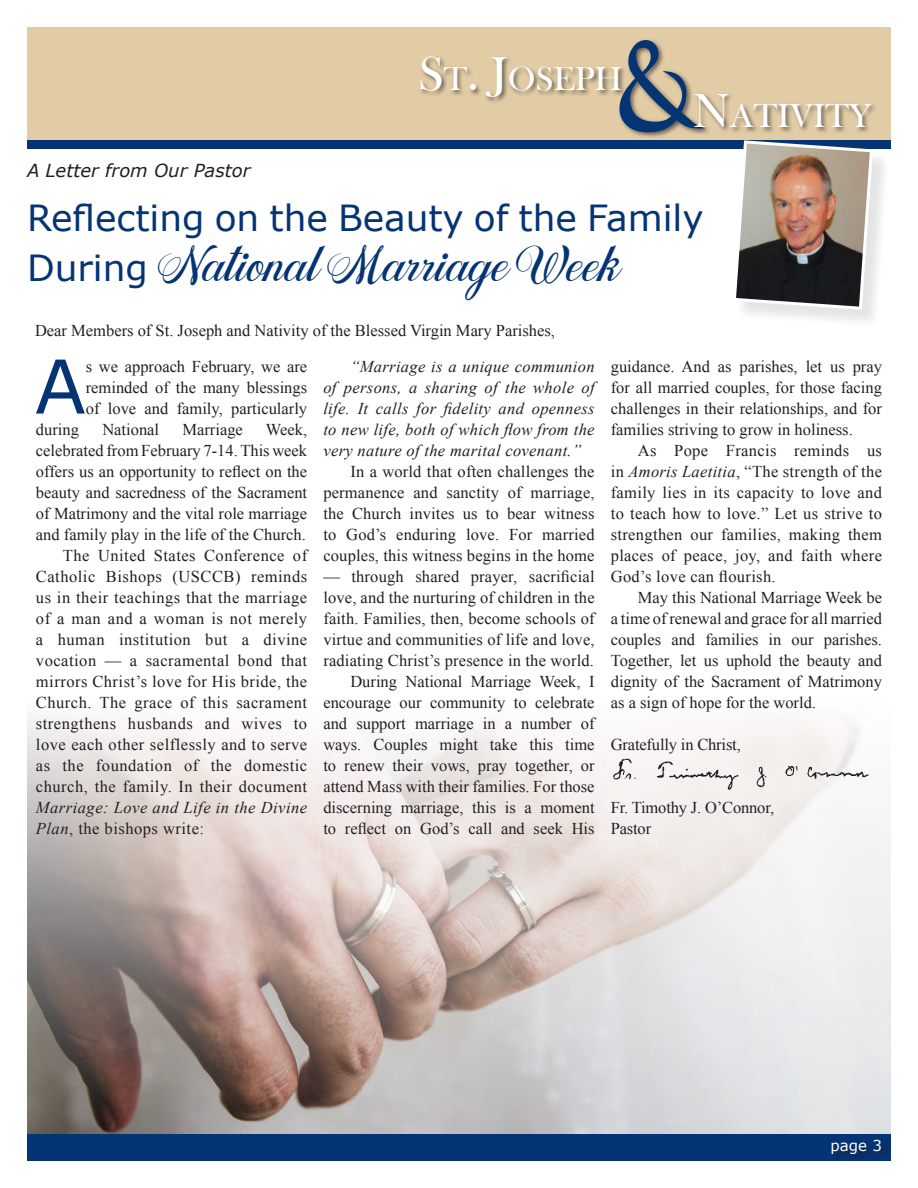
<style>
.page{position:relative;width:918px;height:1188px;background:#fff}
.page>*{position:absolute;margin:0;border:0;box-sizing:border-box;transform-origin:0 0}
.t1{font:115.95px "Black Chancery";color:#053474}
.Single_Drop{font:74.25px "Verdana";color:#053474}
.t2{font:42px "Gullever Font";color:#053474}
.t3{font:36px "Verdana";color:#053474}
.t4{font:34.2px "Bask Old Face";color:#fff}
.t5{font:italic 18px "Verdana";color:#231f20}
.Body{font:16.5px/21px "Times New Roman";color:#231f20;text-align:justify}
.Single_Drop-2{font:16.5px/21px "Times New Roman";color:#231f20;text-align:justify}
.Body-2{font:italic 16.5px/21px "Times New Roman";letter-spacing:.02em;color:#231f20;text-align:justify}
.t6{font:15px "Verdana";color:#fff}
.s1{font-size:48.9px}
.s2{font-family:"Verdana";font-size:36px}
.s3{font-style:italic}
</style>
<div class="page">
<div style="left:27px;top:27px;width:864px;height:117px;background:#e1cca5"></div>
<div style="left:27px;top:140px;width:864px;height:8px;background:#053474"></div>
<div style="left:27px;top:1134px;width:864px;height:27px;background:#053474"></div>
<div style="left:832px;top:1140px;width:58px;height:23px;background:#231f20;opacity:.65"></div>
<div style="left:617px;top:38px;width:94px;height:101px;background:#231f20;opacity:.65"></div>
<div style="left:693px;top:93px;width:185px;height:41px;background:#231f20;opacity:.65"></div>
<div style="left:419px;top:55px;width:209px;height:49px;background:#231f20;opacity:.65"></div>
<img style="left:27px;top:718px;width:864px;height:416px">
<div style="left:736px;top:143px;width:155px;height:185px;background:#231f20;opacity:.12"></div>
<img style="left:731px;top:140px;width:144px;height:171px">
<img style="left:611px;top:757px;width:261px;height:33px">
<p class="t5" style="left:27px;top:159px;width:225px">A Letter from Our Pastor</p>
<p class="t1" style="left:617px;top:20px;width:77px">&amp;</p>
<p class="t4" style="left:418px;top:60px;width:205px"><span class="s1">S</span>T<span class="s1">. J</span>OSEPH</p>
<p class="t4" style="left:693px;top:97px;width:180px"><span class="s1">N</span>ATIVITY</p>
<p class="t3" style="left:27px;top:195px;width:678px">Reflecting on the Beauty of the Family</p>
<p class="t2" style="left:27px;top:242px;width:594px"><span class="s2">During</span> National Marriage Week</p>
<p class="Body" style="left:35px;top:320px;width:521px">Dear Members of St. Joseph and Nativity of the Blessed Virgin Mary Parishes,</p>
<p class="Single_Drop" style="left:35px;top:339px;width:52px">A</p>
<p class="Single_Drop-2" style="left:86px;top:355px;width:223px">s we approach February, we are reminded of the many blessings of love and family, particularly</p>
<p class="Single_Drop-2" style="left:36px;top:418px;width:45px">during</p>
<p class="Single_Drop-2" style="left:102px;top:418px;width:58px">National</p>
<p class="Single_Drop-2" style="left:182px;top:418px;width:62px">Marriage</p>
<p class="Single_Drop-2" style="left:36px;top:418px;width:273px;text-indent:230px">Week, celebrated from February 7-14. This week offers us an opportunity to reflect on the beauty and sacredness of the Sacrament of Matrimony and the vital role marriage and family play in the life of the Church.</p>
<p class="Body" style="left:36px;top:544px;width:273px;text-indent:27px">The United States Conference of Catholic Bishops (USCCB) reminds us in their teachings that the marriage of a man and a woman is not merely a human institution but a divine vocation — a sacramental bond that mirrors Christ’s love for His bride, the Church. The grace of this sacrament strengthens husbands and wives to love each other selflessly and to serve as the foundation of the domestic church, the family. In their document <span class="s3">Marriage: Love and Life in the Divine Plan</span>, the bishops write:</p>
<p class="Body-2" style="left:323px;top:355px;width:273px;text-indent:27px">“Marriage is a unique communion of persons, a sharing of the whole of life. It calls for fidelity and openness to new life, both of which flow from the very nature of the marital covenant.”</p>
<p class="Body" style="left:323px;top:460px;width:273px;text-indent:27px">In a world that often challenges the permanence and sanctity of marriage, the Church invites us to bear witness to God’s enduring love. For married couples, this witness begins in the home</p>
<p class="Body" style="left:323px;top:565px;width:273px">— through shared prayer, sacrificial love, and the nurturing of children in the faith. Families, then, become schools of virtue and communities of life and love, radiating Christ’s presence in the world.</p>
<p class="Body" style="left:323px;top:670px;width:273px;text-indent:27px">During National Marriage Week, I encourage our community to celebrate and support marriage in a number of ways. Couples might take this time to renew their vows, pray together, or attend Mass with their families. For those discerning marriage, this is a moment to reflect on God’s call and seek His</p>
<p class="Body" style="left:611px;top:355px;width:273px">guidance. And as parishes, let us pray for all married couples, for those facing challenges in their relationships, and for families striving to grow in holiness.</p>
<p class="Body" style="left:611px;top:439px;width:273px;text-indent:27px">As Pope Francis reminds us in <span class="s3">Amoris Laetitia</span>, “The strength of the family lies in its capacity to love and to teach how to love.” Let us strive to strengthen our families, making them places of peace, joy, and faith where God’s love can flourish.</p>
<p class="Body" style="left:611px;top:586px;width:273px;text-indent:27px">May this National Marriage Week be a time of renewal and grace for all married couples and families in our parishes.<br>Together, let us uphold the beauty and dignity of the Sacrament of Matrimony as a sign of hope for the world.</p>
<p class="Body" style="left:611px;top:733px;width:132px">Gratefully in Christ,</p>
<p class="Body" style="left:611px;top:796px;width:165px">Fr. Timothy J. O’Connor,<br>Pastor</p>
<p class="t6" style="left:831px;top:1136px;width:53px">page 3</p>
</div>
